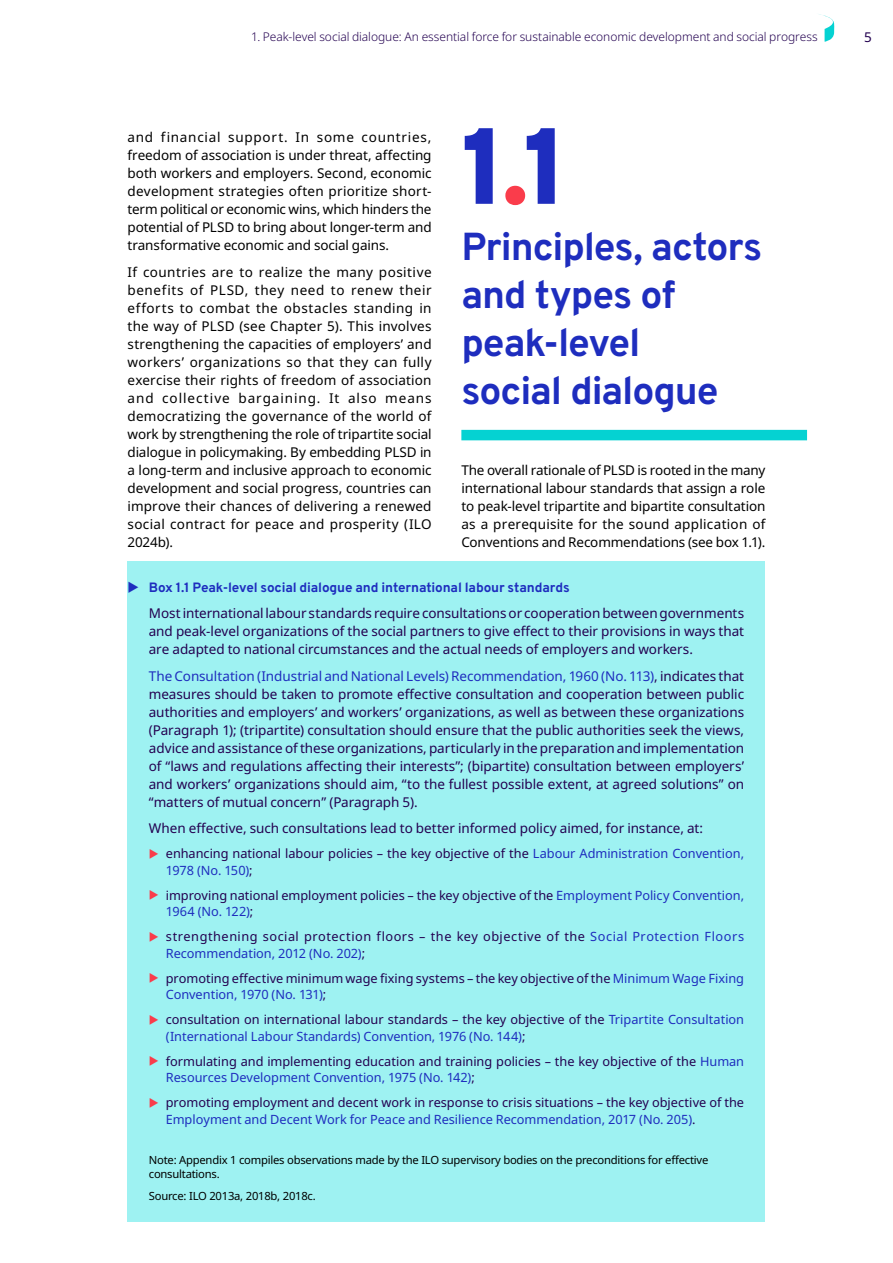
<style>
.page{position:relative;width:893px;height:1263px;background:#fff}
.page>*{position:absolute;margin:0;border:0;box-sizing:border-box;transform-origin:0 0}
.Chapter_subnumero{font:900 108px "Overpass";color:#1e2dbe}
.Heading_level_1{font:700 39px/48px "Overpass";letter-spacing:-.025em;color:#1e2dbe}
.Body_text_black{font:13.5px/18px "Noto Sans";letter-spacing:-.005em;color:#000;text-align:justify}
.Box_text_reg{font:13.5px/18px "Noto Sans";letter-spacing:-.005em;color:#230050;text-align:justify}
.Box_Title{font:700 13.5px "Overpass";letter-spacing:-.01em;color:#1e2dbe}
.Box_bullet_ok_copie{font:12.75px/16.5px "Noto Sans";color:#230050}
.Box_bullet_ok_copie-2{font:12.75px/16.5px "Noto Sans";color:#1e2dbe}
.Box_bullet_ok_copie-3{font:12.75px/16.5px "Noto Sans";letter-spacing:.04em;color:#230050}
.t1{font:300 12px "Noto Sans";letter-spacing:-.005em;color:#230050}
.figs_notesource_gwr22{font:11.25px/13.5px "Noto Sans";letter-spacing:-.02em;color:#000}
.s1{color:#fa3c4b}
.s2{color:#1e2dbe}
.s3{color:#230050}
</style>
<div class="page">
<div style="left:461px;top:430px;width:346px;height:10px;background:#05d2d2"></div>
<div style="left:128px;top:561px;width:637px;height:118px;background:#9ef2f2"></div>
<div style="left:128px;top:624px;width:637px;height:208px;background:#9ef2f2"></div>
<div style="left:128px;top:823px;width:637px;height:68px;background:#9ef2f2"></div>
<div style="left:128px;top:865px;width:637px;height:68px;background:#9ef2f2"></div>
<div style="left:128px;top:906px;width:637px;height:68px;background:#9ef2f2"></div>
<div style="left:128px;top:948px;width:637px;height:68px;background:#9ef2f2"></div>
<div style="left:128px;top:989px;width:637px;height:68px;background:#9ef2f2"></div>
<div style="left:128px;top:1031px;width:637px;height:68px;background:#9ef2f2"></div>
<div style="left:128px;top:1072px;width:637px;height:68px;background:#9ef2f2"></div>
<div style="left:128px;top:1135px;width:637px;height:86px;background:#9ef2f2"></div>
<svg style="left:819px;top:14px;width:16px;height:28px"></svg>
<p class="t1" style="left:251px;top:29px;width:568px">1. Peak-level social dialogue: An essential force for sustainable economic development and social progress</p>
<p class="Box_text_reg" style="left:864px;top:28px;width:9px">5</p>
<p class="Body_text_black" style="left:128px;top:128px;width:306px">and financial support. In some countries, freedom of association is under threat, affecting both workers and employers. Second, economic development strategies often prioritize short&shy;term political or economic wins, which hinders the potential of PLSD to bring about longer-term and transformative economic and social gains.</p>
<p class="Body_text_black" style="left:128px;top:263px;width:306px">If countries are to realize the many positive benefits of PLSD, they need to renew their efforts to combat the obstacles standing in the way of PLSD (see Chapter 5). This involves strengthening the capacities of employers’ and workers’ organizations so that they can fully exercise their rights of freedom of association and collective bargaining. It also means democratizing the governance of the world of work by strengthening the role of tripartite social dialogue in policymaking. By embedding PLSD in a long-term and inclusive approach to economic development and social progress, countries can improve their chances of delivering a renewed social contract for peace and prosperity (ILO 2024b).</p>
<h1 class="Chapter_subnumero" style="left:461px;top:80px;width:109px">1<span class="s1">.</span>1</h1>
<h1 class="Heading_level_1" style="left:461px;top:221px;width:303px">Principles, actors and types of peak-level<br>social dialogue</h1>
<p class="Body_text_black" style="left:461px;top:461px;width:306px">The overall rationale of PLSD is rooted in the many international labour standards that assign a role to peak-level tripartite and bipartite consultation as a prerequisite for the sound application of Conventions and Recommendations (see box 1.1).</p>
<p class="Box_Title" style="left:149px;top:576px;width:422px">Box 1.1 Peak-level social dialogue and international labour standards</p>
<p class="Box_text_reg" style="left:149px;top:604px;width:597px">Most international labour standards require consultations or cooperation between governments and peak-level organizations of the social partners to give effect to their provisions in ways that are adapted to national circumstances and the actual needs of employers and workers.</p>
<p class="Box_text_reg" style="left:149px;top:667px;width:597px"><span class="s2">The Consultation (Industrial and National Levels) Recommendation, 1960 (No. 113)</span>, indicates that measures should be taken to promote effective consultation and cooperation between public authorities and employers’ and workers’ organizations, as well as between these organizations (Paragraph 1); (tripartite) consultation should ensure that the public authorities seek the views, advice and assistance of these organizations, particularly in the preparation and implementation of “laws and regulations affecting their interests”; (bipartite) consultation between employers’ and workers’ organizations should aim, “to the fullest possible extent, at agreed solutions” on “matters of mutual concern” (Paragraph 5).</p>
<p class="Box_text_reg" style="left:149px;top:819px;width:556px">When effective, such consultations lead to better informed policy aimed, for instance, at:</p>
<p class="Box_bullet_ok_copie" style="left:166px;top:845px;width:580px">enhancing national labour policies – the key objective of the <span class="s2">Labour Administration Convention,<br>1978 (No. 150)</span>;</p>
<p class="Box_bullet_ok_copie" style="left:166px;top:887px;width:580px">improving national employment policies – the key objective of the <span class="s2">Employment Policy Convention,<br>1964 (No. 122)</span>;</p>
<p class="Box_bullet_ok_copie-3" style="left:166px;top:929px;width:580px">strengthening social protection floors – the key objective of the <span class="s2">Social Protection Floors<br>Recommendation, 2012 (No. 202)</span>;</p>
<p class="Box_bullet_ok_copie" style="left:166px;top:970px;width:580px">promoting effective minimum wage fixing systems – the key objective ofthe <span class="s2">Minimum Wage Fixing<br>Convention, 1970 (No. 131)</span>;</p>
<p class="Box_bullet_ok_copie-2" style="left:166px;top:1012px;width:580px"><span class="s3">consultation on international labour standards – the key objective of the</span> Tripartite Consultation (International Labour Standards) Convention, 1976 (No. 144)<span class="s3">;</span></p>
<p class="Box_bullet_ok_copie" style="left:166px;top:1053px;width:580px">formulating and implementing education and training policies – the key objective of the <span class="s2">Human<br>Resources Development Convention, 1975 (No. 142)</span>;</p>
<p class="Box_bullet_ok_copie" style="left:166px;top:1095px;width:580px">promoting employment and decent work in response to crisis situations – the key objective of the<br><span class="s2">Employment and Decent Work for Peace and Resilience Recommendation, 2017 (No. 205)</span>.</p>
<p class="figs_notesource_gwr22" style="left:149px;top:1154px;width:561px">Note: Appendix 1 compiles observations made by the ILO supervisory bodies on the preconditions for effective consultations.</p>
<p class="figs_notesource_gwr22" style="left:149px;top:1189px;width:169px">Source: ILO 2013a, 2018b, 2018c.</p>
</div>
